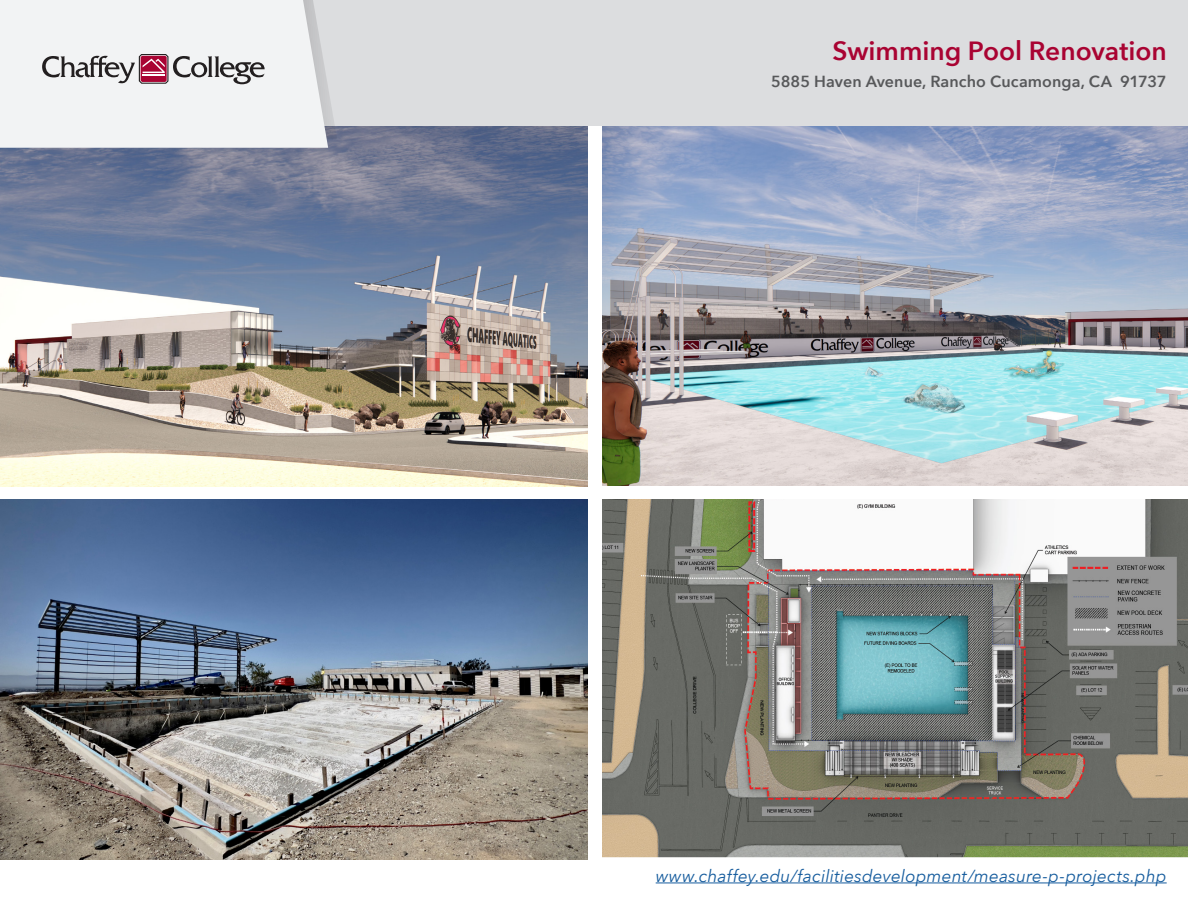
<style>
.page{position:relative;width:1188px;height:918px;background:#fff}
.page>*{position:absolute;margin:0;border:0;box-sizing:border-box;transform-origin:0 0}
.Back_-_Title_Heading{font:600 26.25px "Avenir Next";color:#a90332}
.Body_Text{font:italic 17.25px "Avenir Next";letter-spacing:.005em;color:#175d9e}
.Back_-_Title_Subhead{font:600 16.05px "Avenir Next";letter-spacing:.005em;color:#57585a}
</style>
<div class="page">
<img style="left:603px;top:126px;width:585px;height:360px">
<img style="left:603px;top:500px;width:585px;height:358px">
<img style="left:0;top:126px;width:588px;height:360px">
<hr style="left:656px;top:883px;width:511px;height:1px;background:#175d9e">
<img style="left:0;top:500px;width:588px;height:360px">
<div style="left:0;top:0;width:1188px;height:126px;background:#dcdddf"></div>
<svg style="left:328px;top:90px;width:9px;height:49px"></svg>
<div style="left:0;top:0;width:328px;height:148px;background:#f2f3f4"></div>
<svg style="left:42px;top:53px;width:223px;height:31px;background:#bdb0b4"></svg>
<p class="Back_-_Title_Heading" style="left:833px;top:29px;width:336px">Swimming Pool Renovation</p>
<p class="Back_-_Title_Subhead" style="left:771px;top:68px;width:397px">5885 Haven Avenue, Rancho Cucamonga, CA 91737</p>
<p class="Body_Text" style="left:656px;top:861px;width:513px">www.chaffey.edu/facilitiesdevelopment/measure-p-projects.php</p>
</div>
